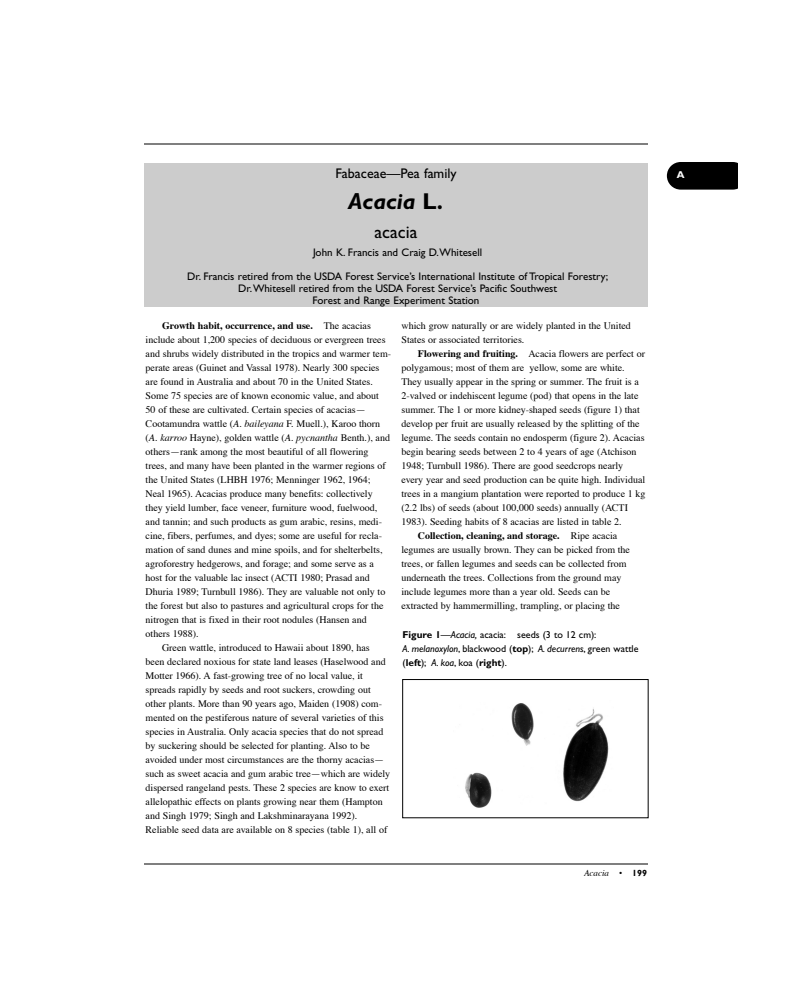
<style>
.page{position:relative;width:792px;height:1008px;background:#fff}
.page>*{position:absolute;margin:0;border:0;box-sizing:border-box;transform-origin:0 0}
.t1{font:italic 700 23px "Gill Sans";color:#000}
.t2{font:18px "Gill Sans";color:#000}
.t3{font:14px "Gill Sans";color:#000}
.t4{font:11px/24px "Gill Sans";color:#000;text-align:center}
.t5{font:10px/14px "Times";color:#000}
.t6{font:10px/14px "Gill Sans";color:#000}
.t7{font:700 10px "Times";color:#000}
.t8{font:700 10px "Gill Sans";color:#fff}
.t9{font:italic 9px "Times";color:#000}
.s1{font-style:normal}
.s2{font-weight:400}
.s3{font-style:italic}
.s4{font-weight:700}
.s5{font-family:"Gill Sans";font-style:normal}
.s6{font-family:"Gill Sans";font-weight:700;font-style:normal}
</style>
<div class="page">
<hr style="left:144px;top:144px;width:504px;height:1px;background:#000">
<hr style="left:144px;top:864px;width:504px;height:1px;background:#000">
<svg style="left:667px;top:162px;width:71px;height:28px;background:#0e0e0e"></svg>
<div style="left:144px;top:163px;width:504px;height:144px;background:#ccc"></div>
<img style="left:465px;top:703px;width:144px;height:105px">
<div style="left:402px;top:679px;width:246px;height:139px;border:1px solid #000"></div>
<div style="left:452px;top:742px;width:67px;height:26px;background:#fff"></div>
<div style="left:557px;top:804px;width:49px;height:13px;background:#fff"></div>
<h3 class="t3" style="left:335px;top:168px;width:123px">Fabaceae—Pea family</h3>
<p class="t8" style="left:677px;top:171px;width:9px">A</p>
<h1 class="t1" style="left:348px;top:193px;width:96px">Acacia <span class="s1">L.</span></h1>
<h2 class="t2" style="left:375px;top:226px;width:44px">acacia</h2>
<p class="t4" style="left:187px;top:242px;width:422px">John K. Francis and Craig D.Whitesell<br>Dr. Francis retired from the USDA Forest Service’s International Institute of Tropical Forestry;</p>
<p class="t4" style="left:238px;top:284px;width:320px;line-height:12px">Dr.Whitesell retired from the USDA Forest Service’s Pacific Southwest<br>Forest and Range Experiment Station</p>
<p class="t7" style="left:162px;top:321px;width:210px">Growth habit, occurrence, and use. <span class="s2">The acacias</span></p>
<p class="t5" style="left:146px;top:333px;width:241px">include about 1,200 species of deciduous or evergreen trees</p>
<p class="t5" style="left:146px;top:347px;width:247px">and shrubs widely distributed in the tropics and warmer tem-</p>
<p class="t5" style="left:146px;top:361px;width:235px">perate areas (Guinet and Vassal 1978). Nearly 300 species</p>
<p class="t5" style="left:146px;top:375px;width:229px">are found in Australia and about 70 in the United States.</p>
<p class="t5" style="left:146px;top:389px;width:235px">Some 75 species are of known economic value, and about</p>
<p class="t5" style="left:146px;top:403px;width:222px">50 of these are cultivated. Certain species of acacias—</p>
<p class="t5" style="left:146px;top:417px;width:236px">Cootamundra wattle (<span class="s3">A. baileyana</span> F. Muell.), Karoo thorn</p>
<p class="t5" style="left:146px;top:431px;width:246px">(<span class="s3">A. karroo</span> Hayne), golden wattle (<span class="s3">A. pycnantha</span> Benth.), and</p>
<p class="t5" style="left:146px;top:445px;width:224px">others—rank among the most beautiful of all flowering</p>
<p class="t5" style="left:146px;top:459px;width:242px">trees, and many have been planted in the warmer regions of</p>
<p class="t5" style="left:146px;top:473px;width:227px">the United States (LHBH 1976; Menninger 1962, 1964;</p>
<p class="t5" style="left:146px;top:487px;width:229px">Neal 1965). Acacias produce many benefits: collectively</p>
<p class="t5" style="left:146px;top:501px;width:233px">they yield lumber, face veneer, furniture wood, fuelwood,</p>
<p class="t5" style="left:146px;top:515px;width:238px">and tannin; and such products as gum arabic, resins, medi-</p>
<p class="t5" style="left:146px;top:529px;width:238px">cine, fibers, perfumes, and dyes; some are useful for recla-</p>
<p class="t5" style="left:146px;top:543px;width:238px">mation of sand dunes and mine spoils, and for shelterbelts,</p>
<p class="t5" style="left:146px;top:557px;width:230px">agroforestry hedgerows, and forage; and some serve as a</p>
<p class="t5" style="left:146px;top:571px;width:226px">host for the valuable lac insect (ACTI 1980; Prasad and</p>
<p class="t5" style="left:146px;top:585px;width:241px">Dhuria 1989; Turnbull 1986). They are valuable not only to</p>
<p class="t5" style="left:146px;top:599px;width:239px">the forest but also to pastures and agricultural crops for the</p>
<p class="t5" style="left:146px;top:613px;width:223px">nitrogen that is fixed in their root nodules (Hansen and</p>
<p class="t5" style="left:146px;top:627px;width:55px">others 1988).</p>
<p class="t5" style="left:162px;top:641px;width:209px">Green wattle, introduced to Hawaii about 1890, has</p>
<p class="t5" style="left:146px;top:655px;width:242px">been declared noxious for state land leases (Haselwood and</p>
<p class="t5" style="left:146px;top:669px;width:219px">Motter 1966). A fast-growing tree of no local value, it</p>
<p class="t5" style="left:146px;top:683px;width:227px">spreads rapidly by seeds and root suckers, crowding out</p>
<p class="t5" style="left:146px;top:697px;width:238px">other plants. More than 90 years ago, Maiden (1908) com-</p>
<p class="t5" style="left:146px;top:711px;width:239px">mented on the pestiferous nature of several varieties of this</p>
<p class="t5" style="left:146px;top:725px;width:239px">species in Australia. Only acacia species that do not spread</p>
<p class="t5" style="left:146px;top:739px;width:226px">by suckering should be selected for planting. Also to be</p>
<p class="t5" style="left:146px;top:753px;width:240px">avoided under most circumstances are the thorny acacias—</p>
<p class="t5" style="left:146px;top:767px;width:246px">such as sweet acacia and gum arabic tree—which are widely</p>
<p class="t5" style="left:146px;top:781px;width:245px">dispersed rangeland pests. These 2 species are know to exert</p>
<p class="t5" style="left:146px;top:795px;width:239px">allelopathic effects on plants growing near them (Hampton</p>
<p class="t5" style="left:146px;top:809px;width:213px">and Singh 1979; Singh and Lakshminarayana 1992).</p>
<p class="t5" style="left:146px;top:823px;width:243px">Reliable seed data are available on 8 species (table 1), all of</p>
<p class="t5" style="left:402px;top:319px;width:231px">which grow naturally or are widely planted in the United<br>States or associated territories.</p>
<p class="t5" style="left:418px;top:347px;width:229px"><span class="s4">Flowering and fruiting.</span> Acacia flowers are perfect or</p>
<p class="t5" style="left:402px;top:361px;width:225px">polygamous; most of them are yellow, some are white.</p>
<p class="t5" style="left:402px;top:375px;width:239px">They usually appear in the spring or summer. The fruit is a</p>
<p class="t5" style="left:402px;top:389px;width:238px">2-valved or indehiscent legume (pod) that opens in the late</p>
<p class="t5" style="left:402px;top:403px;width:240px">summer. The 1 or more kidney-shaped seeds (figure 1) that</p>
<p class="t5" style="left:402px;top:417px;width:240px">develop per fruit are usually released by the splitting of the</p>
<p class="t5" style="left:402px;top:431px;width:245px">legume. The seeds contain no endosperm (figure 2). Acacias</p>
<p class="t5" style="left:402px;top:445px;width:237px">begin bearing seeds between 2 to 4 years of age (Atchison</p>
<p class="t5" style="left:402px;top:459px;width:223px">1948; Turnbull 1986). There are good seedcrops nearly</p>
<p class="t5" style="left:402px;top:473px;width:245px">every year and seed production can be quite high. Individual</p>
<p class="t5" style="left:402px;top:487px;width:246px">trees in a mangium plantation were reported to produce 1 kg</p>
<p class="t5" style="left:402px;top:501px;width:228px">(2.2 lbs) of seeds (about 100,000 seeds) annually (ACTI</p>
<p class="t5" style="left:402px;top:515px;width:222px">1983). Seeding habits of 8 acacias are listed in table 2.</p>
<p class="t7" style="left:418px;top:531px;width:201px">Collection, cleaning, and storage. <span class="s2">Ripe acacia</span></p>
<p class="t5" style="left:402px;top:543px;width:230px">legumes are usually brown. They can be picked from the</p>
<p class="t5" style="left:402px;top:557px;width:227px">trees, or fallen legumes and seeds can be collected from</p>
<p class="t5" style="left:402px;top:571px;width:222px">underneath the trees. Collections from the ground may</p>
<p class="t5" style="left:402px;top:585px;width:210px">include legumes more than a year old. Seeds can be</p>
<p class="t5" style="left:402px;top:599px;width:220px">extracted by hammermilling, trampling, or placing the</p>
<p class="t6" style="left:403px;top:629px;width:238px"><span class="s4">Figure 1</span>—<span class="s3">Acacia,</span> acacia: seeds (3 to 12 cm):<br><span class="s3">A. melanoxylon</span>, blackwood (<span class="s4">top</span>); <span class="s3">A. decurrens</span>, green wattle (<span class="s4">left</span>); <span class="s3">A. koa</span>, koa (<span class="s4">right</span>).</p>
<p class="t9" style="left:584px;top:869px;width:64px">Acacia <span class="s5">•</span> <span class="s6">199</span></p>
</div>
